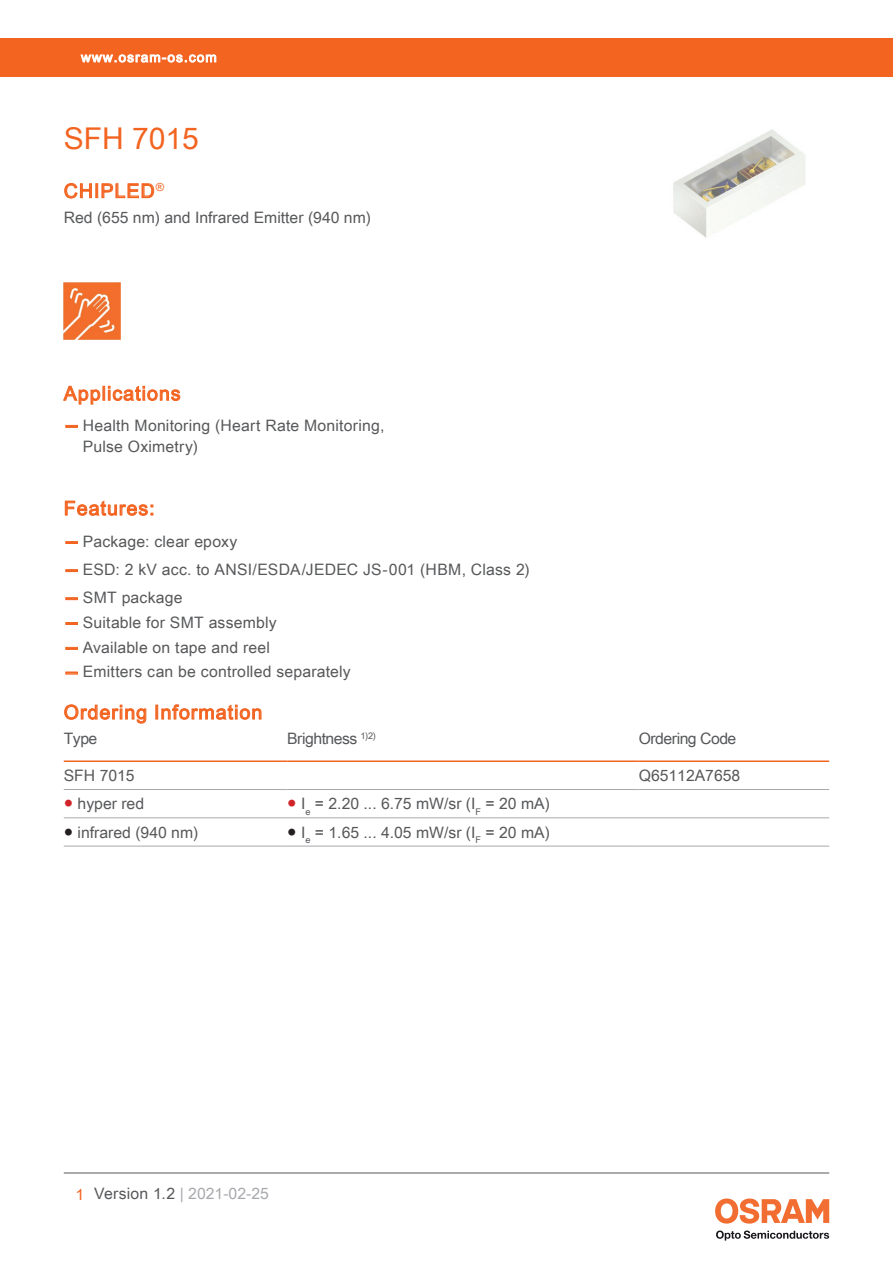
<style>
.page{position:relative;width:893px;height:1263px;background:#fff}
.page>*{position:absolute;margin:0;border:0;box-sizing:border-box;transform-origin:0 0}
.t1{font:30px "Arial Unicode MS";color:#f36421}
.t2{font:19.5px "Arial Unicode MS";letter-spacing:.055em;color:#f36421}
.t3{font:15.75px/21px "Arial Unicode MS";letter-spacing:.01em;color:#57585a}
.t4{font:15.75px "Arial Unicode MS";letter-spacing:-.03em;color:#57585a}
.t5{font:15.75px "Arial Unicode MS";color:#a8a9ad}
.t6{font:13.5px "Arial Unicode MS";letter-spacing:.085em;color:#fff}
.s1{font-family:"Helvetica Neue LT Pro";font-weight:700;color:#f36421}
.s2{color:#d1232a}
.s3{color:#231f20}
.s4{color:#f36421}
.s5{color:#57585a}
</style>
<div class="page">
<hr style="left:64px;top:1173px;width:765px;height:1px;background:#57585a">
<svg style="left:716px;top:1230px;width:113px;height:10px"></svg>
<svg style="left:715px;top:1198px;width:114px;height:25px"></svg>
<div style="left:0;top:38px;width:893px;height:39px;background:#f36421"></div>
<svg style="left:80px;top:54px;width:137px;height:9px"></svg>
<svg style="left:63px;top:385px;width:118px;height:20px"></svg>
<img style="left:673px;top:129px;width:133px;height:109px">
<svg style="left:64px;top:183px;width:28px;height:16px"></svg>
<div style="left:95px;top:183px;width:3px;height:15px;border:1px solid #f36421"></div>
<svg style="left:101px;top:183px;width:54px;height:15px"></svg>
<img style="left:64px;top:282px;width:57px;height:57px">
<svg style="left:66px;top:425px;width:11px;height:2px"></svg>
<svg style="left:65px;top:500px;width:88px;height:16px"></svg>
<svg style="left:66px;top:570px;width:11px;height:2px"></svg>
<svg style="left:66px;top:598px;width:11px;height:2px"></svg>
<svg style="left:66px;top:622px;width:11px;height:2px"></svg>
<svg style="left:66px;top:647px;width:11px;height:2px"></svg>
<svg style="left:66px;top:672px;width:11px;height:2px"></svg>
<hr style="left:64px;top:760px;width:223px;height:2px;background:#f36421">
<hr style="left:287px;top:760px;width:352px;height:2px;background:#f36421">
<hr style="left:639px;top:760px;width:190px;height:2px;background:#f36421">
<hr style="left:64px;top:789px;width:223px;height:1px;background:#a8a9ad">
<hr style="left:287px;top:789px;width:352px;height:1px;background:#a8a9ad">
<hr style="left:639px;top:789px;width:190px;height:1px;background:#a8a9ad">
<hr style="left:64px;top:817px;width:223px;height:1px;background:#a8a9ad">
<hr style="left:287px;top:817px;width:352px;height:1px;background:#a8a9ad">
<hr style="left:639px;top:817px;width:190px;height:1px;background:#a8a9ad">
<hr style="left:64px;top:846px;width:223px;height:1px;background:#a8a9ad">
<hr style="left:287px;top:846px;width:352px;height:1px;background:#a8a9ad">
<hr style="left:639px;top:846px;width:190px;height:1px;background:#a8a9ad">
<svg style="left:64px;top:704px;width:83px;height:20px"></svg>
<div style="left:155px;top:705px;width:3px;height:14px;border:1px solid #f36421"></div>
<svg style="left:161px;top:704px;width:101px;height:16px"></svg>
<p class="t6" style="left:81px;top:47px;width:137px">www.osram-os.com</p>
<h1 class="t1" style="left:64px;top:117px;width:137px">SFH 7015</h1>
<p class="t2" style="left:64px;top:177px;width:102px">CHIPLED<sup>®</sup></p>
<p class="t3" style="left:64px;top:207px;width:309px">Red (655 nm) and Infrared Emitter (940 nm)</p>
<p class="t2" style="left:64px;top:379px;width:118px">Applications</p>
<p class="t3" style="left:83px;top:414px;width:303px;text-indent:-19px"><span class="s1">—</span> Health Monitoring (Heart Rate Monitoring,<br>Pulse Oximetry)</p>
<p class="t2" style="left:64px;top:494px;width:92px">Features:</p>
<p class="t3" style="left:64px;top:530px;width:175px"><span class="s1">—</span> Package: clear epoxy</p>
<p class="t3" style="left:64px;top:558px;width:468px"><span class="s1">—</span> ESD: 2 kV acc. to ANSI/ESDA/JEDEC JS-001 (HBM, Class 2)</p>
<p class="t3" style="left:64px;top:587px;width:120px"><span class="s1">—</span> SMT package</p>
<p class="t3" style="left:64px;top:611px;width:214px"><span class="s1">—</span> Suitable for SMT assembly</p>
<p class="t3" style="left:64px;top:636px;width:208px"><span class="s1">—</span> Available on tape and reel</p>
<p class="t3" style="left:64px;top:661px;width:289px"><span class="s1">—</span> Emitters can be controlled separately</p>
<p class="t2" style="left:64px;top:698px;width:200px">Ordering Information</p>
<p class="t3" style="left:64px;top:728px;width:35px">Type</p>
<p class="t4" style="left:287px;top:727px;width:90px">Brightness <sup>1)2)</sup></p>
<p class="t4" style="left:639px;top:727px;width:99px">Ordering Code</p>
<p class="t3" style="left:64px;top:765px;width:72px">SFH 7015</p>
<p class="t3" style="left:639px;top:765px;width:103px">Q65112A7658</p>
<p class="t3" style="left:64px;top:793px;width:82px"><span class="s2">●</span> hyper red</p>
<p class="t3" style="left:287px;top:793px;width:264px"><span class="s2">●</span> I<sub>e</sub> = 2.20 ... 6.75 mW/sr (I<sub>F</sub> = 20 mA)</p>
<p class="t3" style="left:64px;top:821px;width:136px"><span class="s3">●</span> infrared (940 nm)</p>
<p class="t3" style="left:287px;top:821px;width:264px"><span class="s3">●</span> I<sub>e</sub> = 1.65 ... 4.05 mW/sr (I<sub>F</sub> = 20 mA)</p>
<p class="t5" style="left:76px;top:1182px;width:195px"><span class="s4">1</span> <span class="s5">Version 1.2</span> | 2021-02-25</p>
</div>
